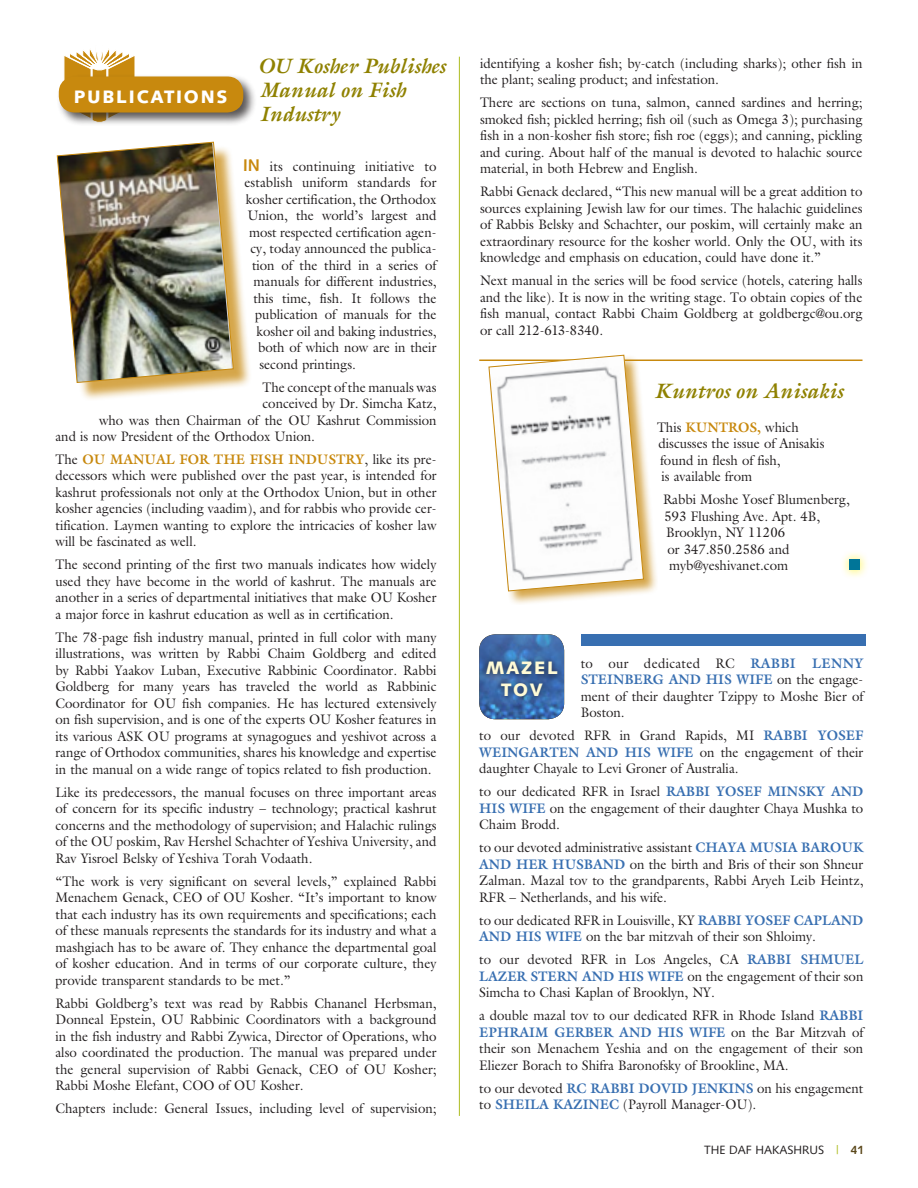
<style>
.page{position:relative;width:918px;height:1188px;background:#fff}
.page>*{position:absolute;margin:0;border:0;box-sizing:border-box;transform-origin:0 0}
.t1{font:italic 700 21px/24px "Galliard";color:#8f8100}
.t2{font:900 18px "Syntax";color:#fff}
.t3{font:900 18px/21.6px "Syntax";letter-spacing:.1em;color:#fffbd6;text-align:center}
.t4{font:13.8px/16.5px "Galliard";color:#231f20;text-align:justify;scale:.95 1}
.t5{font:12px "Syntax";color:#231f20}
.s1{font-family:"Syntax";font-weight:700;font-size:16.8px;color:#c8890e}
.s2{font-weight:700;color:#c8890e}
.s3{font-weight:700;color:#386fb1}
.s4{color:#aebc21}
.s5{font-weight:700;color:#5a471a}
</style>
<div class="page">
<hr style="left:479px;top:360px;width:383px;height:1px;background:#c8890e">
<hr style="left:459px;top:57px;width:1px;height:1059px;background:#aebc21">
<div style="left:582px;top:634px;width:284px;height:12px;background:#386fb1"></div>
<img style="left:479px;top:634px;width:85px;height:85px">
<div style="left:480px;top:655px;width:82px;height:47px;background:#231f20;opacity:.75"></div>
<div style="left:59px;top:144px;width:192px;height:257px;background:#c8890e;opacity:.75"></div>
<img style="left:56px;top:141px;width:178px;height:242px">
<svg style="left:64px;top:49px;width:71px;height:25px"></svg>
<div style="left:56px;top:74px;width:201px;height:52px;background:#231f20;opacity:.75"></div>
<div style="left:59px;top:76px;width:184px;height:37px;background:#c8890e;border-radius:16px"></div>
<div style="left:839px;top:549px;width:30px;height:31px;background:#fff101;opacity:.75"></div>
<div style="left:849px;top:559px;width:11px;height:11px;background:#007598"></div>
<div style="left:487px;top:353px;width:171px;height:252px;background:#c8890e;opacity:.75"></div>
<svg style="left:488px;top:355px;width:156px;height:237px"></svg>
<h1 class="t1" style="left:258px;top:54px;width:189px">OU Kosher Publishes<br>Manual on Fish<br>Industry</h1>
<p class="t4" style="left:480px;top:55px;width:404px">identifying a kosher fish; by-catch (including sharks); other fish in the plant; sealing product; and infestation.</p>
<h2 class="t2" style="left:74px;top:86px;width:14px">PUBLICATION</h2>
<h2 class="t2" style="left:217px;top:86px;width:12px">S</h2>
<p class="t4" style="left:480px;top:94px;width:404px">There are sections on tuna, salmon, canned sardines and herring; smoked fish; pickled herring; fish oil (such as Omega 3); purchasing fish in a non-kosher fish store; fish roe (eggs); and canning, pickling and curing. About half of the manual is devoted to halachic source material, in both Hebrew and English.</p>
<p class="t4" style="left:480px;top:183px;width:404px">Rabbi Genack declared, “This new manual will be a great addition to sources explaining Jewish law for our times. The halachic guidelines of Rabbis Belsky and Schachter, our poskim, will certainly make an extraordinary resource for the kosher world. Only the OU, with its knowledge and emphasis on education, could have done it.”</p>
<p class="t4" style="left:480px;top:272px;width:404px">Next manual in the series will be food service (hotels, catering halls and the like). It is now in the writing stage. To obtain copies of the fish manual, contact Rabbi Chaim Goldberg at goldbergc@ou.org or call 212-613-8340.</p>
<p class="t4" style="left:243px;top:157px;width:205px"><span class="s1">In</span> its continuing initiative to</p>
<p class="t4" style="left:244px;top:174px;width:204px">establish uniform standards for</p>
<p class="t4" style="left:246px;top:190px;width:202px">kosher certification, the Orthodox</p>
<p class="t4" style="left:248px;top:207px;width:200px">Union, the world’s largest and</p>
<p class="t4" style="left:249px;top:223px;width:199px">most respected certification agen-</p>
<p class="t4" style="left:251px;top:240px;width:197px">cy, today announced the publica-</p>
<p class="t4" style="left:252px;top:256px;width:196px">tion of the third in a series of</p>
<p class="t4" style="left:254px;top:273px;width:194px">manuals for different industries,</p>
<p class="t4" style="left:254px;top:289px;width:194px">this time, fish. It follows the</p>
<p class="t4" style="left:255px;top:306px;width:193px">publication of manuals for the</p>
<p class="t4" style="left:257px;top:322px;width:191px">kosher oil and baking industries,</p>
<p class="t4" style="left:258px;top:339px;width:189px">both of which now are in their</p>
<p class="t4" style="left:260px;top:355px;width:103px">second printings.</p>
<p class="t4" style="left:263px;top:378px;width:185px">The concept of the manuals was</p>
<p class="t4" style="left:263px;top:395px;width:185px">conceived by Dr. Simcha Katz,</p>
<p class="t4" style="left:99px;top:411px;width:357px">who was then Chairman of the OU Kashrut Commission</p>
<p class="t4" style="left:56px;top:428px;width:275px">and is now President of the Orthodox Union.</p>
<p class="t4" style="left:56px;top:451px;width:403px">The <span class="s2">OU MANUAL FOR THE FISH INDUSTRY</span>, like its pre&shy;decessors which were published over the past year, is intended for kashrut professionals not only at the Orthodox Union, but in other kosher agencies (including vaadim), and for rabbis who provide cer&shy;tification. Laymen wanting to explore the intricacies of kosher law will be fascinated as well.</p>
<p class="t4" style="left:56px;top:556px;width:403px">The second printing of the first two manuals indicates how widely used they have become in the world of kashrut. The manuals are another in a series of departmental initiatives that make OU Kosher a major force in kashrut education as well as in certification.</p>
<p class="t4" style="left:56px;top:629px;width:403px">The 78-page fish industry manual, printed in full color with many illustrations, was written by Rabbi Chaim Goldberg and edited by Rabbi Yaakov Luban, Executive Rabbinic Coordinator. Rabbi Goldberg for many years has traveled the world as Rabbinic Coordinator for OU fish companies. He has lectured extensively on fish supervision, and is one of the experts OU Kosher features in its various ASK OU programs at synagogues and yeshivot across a range of Orthodox communities, shares his knowledge and expertise in the manual on a wide range of topics related to fish production.</p>
<p class="t4" style="left:56px;top:784px;width:403px">Like its predecessors, the manual focuses on three important areas of concern for its specific industry – technology; practical kashrut concerns and the methodology of supervision; and Halachic rulings of the OU poskim, Rav Hershel Schachter of Yeshiva University, and Rav Yisroel Belsky of Yeshiva Torah Vodaath.</p>
<p class="t4" style="left:56px;top:873px;width:403px">“The work is very significant on several levels,” explained Rabbi Menachem Genack, CEO of OU Kosher. “It’s important to know that each industry has its own requirements and specifications; each of these manuals represents the standards for its industry and what a mashgiach has to be aware of. They enhance the departmental goal of kosher education. And in terms of our corporate culture, they provide transparent standards to be met.”</p>
<p class="t4" style="left:56px;top:995px;width:403px">Rabbi Goldberg’s text was read by Rabbis Chananel Herbsman, Donneal Epstein, OU Rabbinic Coordinators with a background in the fish industry and Rabbi Zywica, Director of Operations, who also coordinated the production. The manual was prepared under the general supervision of Rabbi Genack, CEO of OU Kosher; Rabbi Moshe Elefant, COO of OU Kosher.</p>
<p class="t4" style="left:56px;top:1100px;width:403px">Chapters include: General Issues, including level of supervision;</p>
<h1 class="t1" style="left:654px;top:379px;width:191px">Kuntros on Anisakis</h1>
<p class="t4" style="left:657px;top:418px;width:178px;text-align:left">This <span class="s2">KUNTROS,</span> which discusses the issue of Anisakis found in flesh of fish,<br>is available from</p>
<p class="t4" style="left:663px;top:491px;width:198px">Rabbi Moshe Yosef Blumenberg,</p>
<p class="t4" style="left:665px;top:507px;width:165px">593 Flushing Ave. Apt. 4B,</p>
<p class="t4" style="left:666px;top:524px;width:127px">Brooklyn, NY 11206</p>
<p class="t4" style="left:668px;top:540px;width:130px">or 347.850.2586 and</p>
<p class="t4" style="left:669px;top:557px;width:127px">myb@yeshivanet.com</p>
<p class="t4" style="left:581px;top:655px;width:299px">to our dedicated RC <span class="s3">RABBI LENNY STEINBERG AND HIS WIFE</span> on the engage&shy;ment of their daughter Tzippy to Moshe Bier of Boston.</p>
<p class="t4" style="left:479px;top:727px;width:406px">to our devoted RFR in Grand Rapids, MI <span class="s3">RABBI YO SEF WEINGARTEN AND HIS WIFE</span> on the engagement of their daughter Chayale to Levi Groner of Australia.</p>
<p class="t4" style="left:479px;top:783px;width:406px">to our dedicated RFR in Israel <span class="s3">RABBI YO SEF MINSKY AND HIS WIFE</span> on the engagement of their daughter Chaya Mushka to Chaim Brodd.</p>
<p class="t4" style="left:479px;top:839px;width:406px">to our devoted administrative assistant <span class="s3">CHAYA MUSIA BAROUK AND HER HUSBAND</span> on the birth and Bris of their son Shneur Zalman. Mazal tov to the grandparents, Rabbi Aryeh Leib Heintz, RFR – Netherlands, and his wife.</p>
<p class="t4" style="left:479px;top:912px;width:406px">to our dedicated RFR in Louisville, KY <span class="s3">RABBI YO SEF CAPLAND<br>AND HIS WIFE</span> on the bar mitzvah of their son Shloimy.</p>
<p class="t4" style="left:479px;top:951px;width:406px">to our devoted RFR in Los Angeles, CA <span class="s3">RABBI SHMUEL LAZER STERN AND HIS WIFE</span> on the engagement of their son Simcha to Chasi Kaplan of Brooklyn, NY.</p>
<p class="t4" style="left:479px;top:1007px;width:406px">a double mazal tov to our dedicated RFR in Rhode Island <span class="s3">RABBI EPHRAIM GERBER AND HIS WIFE</span> on the Bar Mitzvah of their son Menachem Yeshia and on the engagement of their son Eliezer Borach to Shifra Baronofsky of Brookline, MA.</p>
<p class="t4" style="left:479px;top:1079px;width:406px">to our devoted <span class="s3">RC RABBI DOVID JENKINS</span> on his engagement to <span class="s3">SHEILA KAZINEC</span> (Payroll Manager-OU).</p>
<h2 class="t3" style="left:486px;top:657px;width:74px">MAZEL<br>TOV</h2>
<p class="t5" style="left:704px;top:1142px;width:161px">THE DAF HAKASHRUS <span class="s4">|</span> <span class="s5">41</span></p>
</div>
